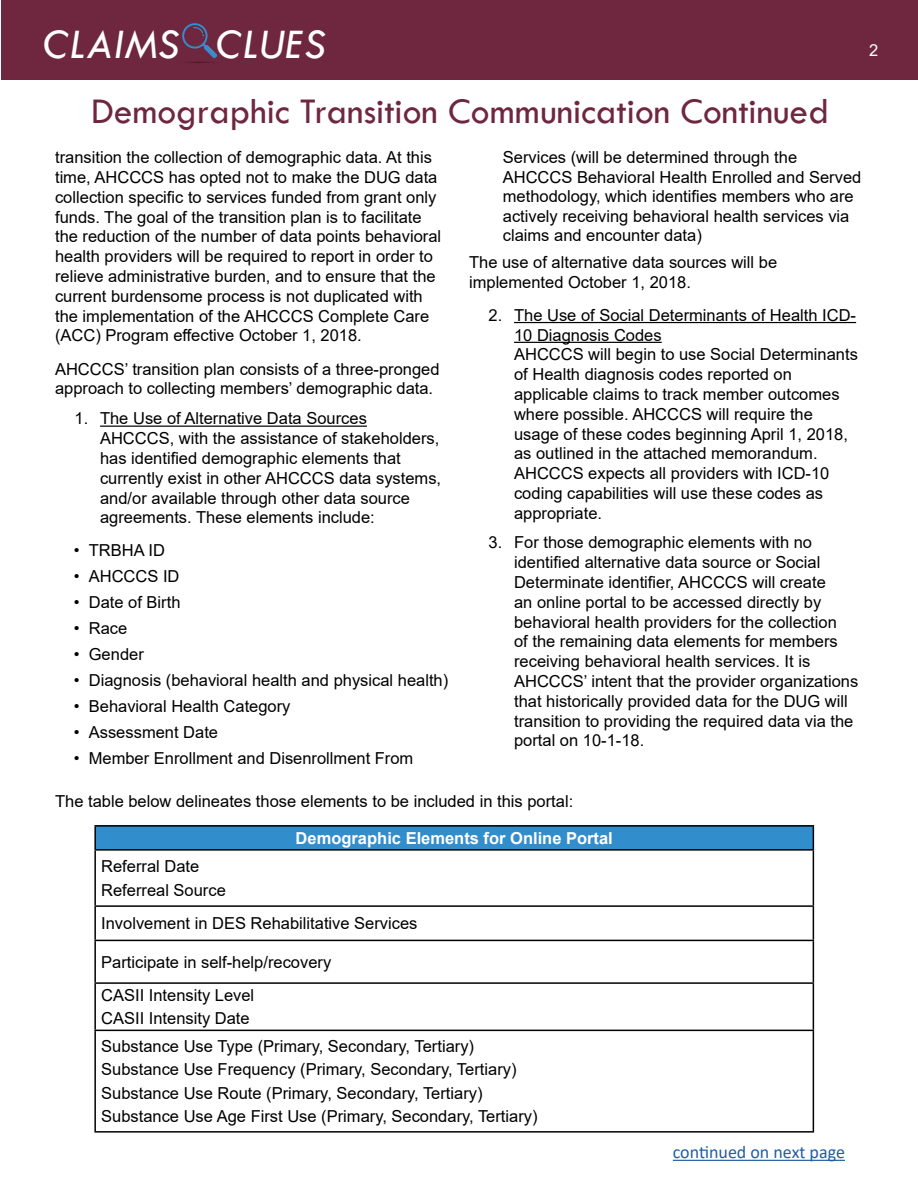
<style>
.page{position:relative;width:918px;height:1188px;background:#fff}
.page>*{position:absolute;margin:0;border:0;box-sizing:border-box;transform-origin:0 0}
.t1{font:italic 43.65px "Tw Cen";color:#fff}
.t2{font:37.5px "Tw Cen";color:#6e273e}
.t3{font:18px "Calibri";color:#215e9e}
.t4{font:16.5px/19.8px "Arial";color:#000}
.t5{font:700 16.5px "Arial";color:#fff}
.t6{font:16.5px "Arial";color:#fff}
</style>
<div class="page">
<div style="left:1px;top:0;width:917px;height:79px;background:#6e273e"></div>
<svg style="left:182px;top:23px;width:35px;height:40px"></svg>
<hr style="left:100px;top:426px;width:267px;height:1px;background:#000">
<hr style="left:514px;top:322px;width:342px;height:1px;background:#000">
<hr style="left:514px;top:342px;width:148px;height:1px;background:#000">
<div style="left:95px;top:826px;width:718px;height:24px;background:#318dcc"></div>
<hr style="left:94px;top:825px;width:720px;height:2px;background:#000">
<hr style="left:94px;top:827px;width:2px;height:22px;background:#000">
<svg style="left:813px;top:827px;width:1px;height:22px"></svg>
<hr style="left:94px;top:849px;width:720px;height:2px;background:#000">
<hr style="left:94px;top:851px;width:2px;height:54px;background:#000">
<hr style="left:813px;top:851px;width:1px;height:54px;background:#000">
<hr style="left:94px;top:905px;width:720px;height:2px;background:#000">
<hr style="left:94px;top:907px;width:2px;height:33px;background:#000">
<hr style="left:813px;top:907px;width:1px;height:33px;background:#000">
<hr style="left:94px;top:940px;width:720px;height:1px;background:#000">
<hr style="left:94px;top:941px;width:2px;height:41px;background:#000">
<hr style="left:813px;top:941px;width:1px;height:41px;background:#000">
<hr style="left:94px;top:982px;width:720px;height:2px;background:#000">
<hr style="left:94px;top:984px;width:2px;height:46px;background:#000">
<hr style="left:813px;top:984px;width:1px;height:46px;background:#000">
<hr style="left:94px;top:1030px;width:720px;height:1px;background:#000">
<hr style="left:94px;top:1031px;width:2px;height:100px;background:#000">
<hr style="left:813px;top:1031px;width:1px;height:100px;background:#000">
<hr style="left:94px;top:1131px;width:720px;height:2px;background:#000">
<hr style="left:673px;top:1160px;width:172px;height:1px;background:#215e9e">
<h1 class="t1" style="left:43px;top:18px;width:285px">CLAIMS CLUES</h1>
<p class="t6" style="left:869px;top:39px;width:11px">2</p>
<h2 class="t2" style="left:91px;top:89px;width:739px">Demographic Transition Communication Continued</h2>
<p class="t4" style="left:55px;top:147px;width:388px">transition the collection of demographic data. At this time, AHCCCS has opted not to make the DUG data collection specific to services funded from grant only funds. The goal of the transition plan is to facilitate the reduction of the number of data points behavioral health providers will be required to report in order to relieve administrative burden, and to ensure that the current burdensome process is not duplicated with the implementation of the AHCCCS Complete Care (ACC) Program effective October 1, 2018.</p>
<p class="t4" style="left:55px;top:359px;width:386px">AHCCCS’ transition plan consists of a three-pronged approach to collecting members’ demographic data.</p>
<p class="t4" style="left:100px;top:409px;width:343px;text-indent:-25px">1. The Use of Alternative Data Sources AHCCCS, with the assistance of stakeholders, has identified demographic elements that currently exist in other AHCCCS data systems, and/or available through other data source agreements. These elements include:</p>
<p class="t4" style="left:74px;top:541px;width:93px">• TRBHA ID</p>
<p class="t4" style="left:74px;top:567px;width:107px">• AHCCCS ID</p>
<p class="t4" style="left:74px;top:593px;width:108px">• Date of Birth</p>
<p class="t4" style="left:74px;top:619px;width:55px">• Race</p>
<p class="t4" style="left:74px;top:645px;width:72px">• Gender</p>
<p class="t4" style="left:74px;top:671px;width:376px">• Diagnosis (behavioral health and physical health)</p>
<p class="t4" style="left:74px;top:697px;width:218px">• Behavioral Health Category</p>
<p class="t4" style="left:74px;top:723px;width:146px">• Assessment Date</p>
<p class="t4" style="left:74px;top:749px;width:341px">• Member Enrollment and Disenrollment From</p>
<p class="t4" style="left:503px;top:147px;width:360px">Services (will be determined through the AHCCCS Behavioral Health Enrolled and Served methodology, which identifies members who are actively receiving behavioral health services via claims and encounter data)</p>
<p class="t4" style="left:469px;top:252px;width:310px">The use of alternative data sources will be implemented October 1, 2018.</p>
<p class="t4" style="left:514px;top:305px;width:345px;text-indent:-25px">2. The Use of Social Determinants of Health ICD-10 Diagnosis Codes<br>AHCCCS will begin to use Social Determinants of Health diagnosis codes reported on applicable claims to track member outcomes where possible. AHCCCS will require the usage of these codes beginning April 1, 2018, as outlined in the attached memorandum.<br>AHCCCS expects all providers with ICD-10 coding capabilities will use these codes as appropriate.</p>
<p class="t4" style="left:514px;top:533px;width:346px;text-indent:-25px">3. For those demographic elements with no identified alternative data source or Social Determinate identifier, AHCCCS will create<br>an online portal to be accessed directly by behavioral health providers for the collection<br>of the remaining data elements for members receiving behavioral health services. It is AHCCCS’ intent that the provider organizations that historically provided data for the DUG will transition to providing the required data via the portal on 10-1-18.</p>
<p class="t4" style="left:55px;top:791px;width:520px">The table below delineates those elements to be included in this portal:</p>
<p class="t5" style="left:296px;top:826px;width:319px">Demographic Elements for Online Portal</p>
<p class="t4" style="left:101px;top:855px;width:126px;line-height:23.2px">Referral Date<br>Referreal Source</p>
<p class="t4" style="left:101px;top:913px;width:318px">Involvement in DES Rehabilitative Services</p>
<p class="t4" style="left:101px;top:945px;width:232px;line-height:33.3px">Participate in self-help/recovery<br>CASII Intensity Level</p>
<p class="t4" style="left:101px;top:1005px;width:374px;line-height:27.9px">CASII Intensity Date<br>Substance Use Type (Primary, Secondary, Tertiary)</p>
<p class="t4" style="left:101px;top:1058px;width:438px;line-height:23.2px">Substance Use Frequency (Primary, Secondary, Tertiary)<br>Substance Use Route (Primary, Secondary, Tertiary)<br>Substance Use Age First Use (Primary, Secondary, Tertiary)</p>
<p class="t3" style="left:673px;top:1140px;width:174px">continued on next page</p>
</div>
